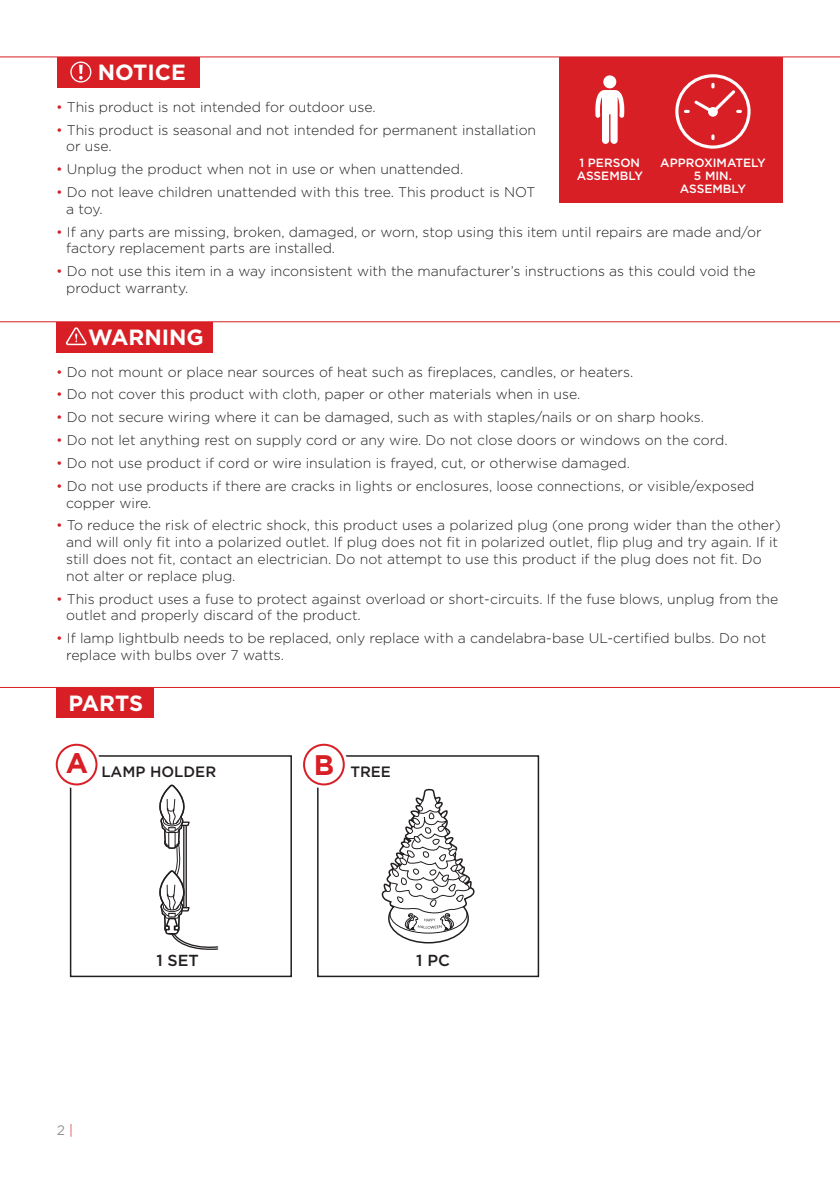
<style>
.page{position:relative;width:840px;height:1191px;background:#fff}
.page>*{position:absolute;margin:0;border:0;box-sizing:border-box;transform-origin:0 0}
.t1{font:700 28.2px "Gotham";color:#d81f26}
.t2{font:700 22px "Gotham";color:#fff}
.t3{font:500 16px "Gotham";color:#231f20}
.t4{font:500 15px "Gotham";color:#231f20}
.t5{font:300 14px/16.8px "Gotham";color:#231f20}
.t6{font:13.8px "Gotham";color:#939598}
.t7{font:500 12px/13px "Gotham";color:#fff;text-align:center}
.s1{color:#d81f26}
.s2{font-weight:300;color:#d81f26}
</style>
<div class="page">
<div style="left:559px;top:57px;width:223px;height:146px;background:#d81f26"></div>
<svg style="left:595px;top:75px;width:29px;height:69px"></svg>
<svg style="left:675px;top:74px;width:75px;height:75px"></svg>
<div style="left:57px;top:57px;width:142px;height:30px;background:#d81f26"></div>
<hr style="left:0;top:56px;width:839px;height:1px;background:#d81f26">
<div style="left:70px;top:62px;width:21px;height:21px;border:1px solid #fff;border-radius:50%"></div>
<svg style="left:79px;top:65px;width:4px;height:15px"></svg>
<div style="left:57px;top:322px;width:156px;height:30px;background:#d81f26"></div>
<hr style="left:0;top:321px;width:839px;height:1px;background:#d81f26">
<svg style="left:66px;top:327px;width:21px;height:19px"></svg>
<div style="left:70px;top:755px;width:222px;height:222px;border:2px solid #231f20"></div>
<div style="left:317px;top:755px;width:222px;height:222px;border:2px solid #231f20"></div>
<div style="left:57px;top:687px;width:97px;height:31px;background:#d81f26"></div>
<hr style="left:0;top:687px;width:839px;height:1px;background:#d81f26">
<svg style="left:55px;top:746px;width:45px;height:42px"></svg>
<div style="left:56px;top:743px;width:41px;height:42px;border:2px solid #d81f26;border-radius:50%"></div>
<svg style="left:303px;top:746px;width:44px;height:42px"></svg>
<div style="left:303px;top:743px;width:41px;height:42px;border:2px solid #d81f26;border-radius:50%"></div>
<svg style="left:382px;top:789px;width:93px;height:155px"></svg>
<svg style="left:153px;top:785px;width:66px;height:193px"></svg>
<h2 class="t2" style="left:98px;top:58px;width:90px">NOTICE</h2>
<p class="t5" style="left:56px;top:98px;width:321px"><span class="s1">•</span> This product is not intended for outdoor use.</p>
<p class="t5" style="left:66px;top:121px;width:471px;text-indent:-10px"><span class="s1">•</span> This product is seasonal and not intended for permanent installation or use.</p>
<p class="t5" style="left:56px;top:160px;width:408px"><span class="s1">•</span> Unplug the product when not in use or when unattended.</p>
<p class="t5" style="left:66px;top:183px;width:470px;text-indent:-10px"><span class="s1">•</span> Do not leave children unattended with this tree. This product is NOT a toy.</p>
<p class="t5" style="left:66px;top:223px;width:696px;text-indent:-10px"><span class="s1">•</span> If any parts are missing, broken, damaged, or worn, stop using this item until repairs are made and/or factory replacement parts are installed.</p>
<p class="t5" style="left:66px;top:262px;width:690px;text-indent:-10px"><span class="s1">•</span> Do not use this item in a way inconsistent with the manufacturer’s instructions as this could void the product warranty.</p>
<p class="t7" style="left:576px;top:156px;width:68px;text-align:left">1 PERSON<br>ASSEMBLY</p>
<p class="t7" style="left:659px;top:156px;width:107px">APPROXIMATELY<br>5 MIN.<br>ASSEMBLY</p>
<h2 class="t2" style="left:88px;top:323px;width:117px">WARNING</h2>
<p class="t5" style="left:56px;top:363px;width:578px"><span class="s1">•</span> Do not mount or place near sources of heat such as fireplaces, candles, or heaters.</p>
<p class="t5" style="left:56px;top:386px;width:525px"><span class="s1">•</span> Do not cover this product with cloth, paper or other materials when in use.</p>
<p class="t5" style="left:56px;top:408px;width:649px"><span class="s1">•</span> Do not secure wiring where it can be damaged, such as with staples/nails or on sharp hooks.</p>
<p class="t5" style="left:56px;top:431px;width:672px"><span class="s1">•</span> Do not let anything rest on supply cord or any wire. Do not close doors or windows on the cord.</p>
<p class="t5" style="left:56px;top:454px;width:575px"><span class="s1">•</span> Do not use product if cord or wire insulation is frayed, cut, or otherwise damaged.</p>
<p class="t5" style="left:66px;top:477px;width:689px;text-indent:-10px"><span class="s1">•</span> Do not use products if there are cracks in lights or enclosures, loose connections, or visible/exposed copper wire.</p>
<p class="t5" style="left:66px;top:516px;width:715px;text-indent:-10px"><span class="s1">•</span> To reduce the risk of electric shock, this product uses a polarized plug (one prong wider than the other) and will only fit into a polarized outlet. If plug does not fit in polarized outlet, flip plug and try again. If it still does not fit, contact an electrician. Do not attempt to use this product if the plug does not fit. Do not alter or replace plug.</p>
<p class="t5" style="left:66px;top:590px;width:713px;text-indent:-10px"><span class="s1">•</span> This product uses a fuse to protect against overload or short-circuits. If the fuse blows, unplug from the outlet and properly discard of the product.</p>
<p class="t5" style="left:66px;top:629px;width:701px;text-indent:-10px"><span class="s1">•</span> If lamp lightbulb needs to be replaced, only replace with a candelabra-base UL-certified bulbs. Do not replace with bulbs over 7 watts.</p>
<h2 class="t2" style="left:69px;top:688px;width:76px">PARTS</h2>
<h1 class="t1" style="left:66px;top:744px;width:24px">A</h1>
<h1 class="t1" style="left:314px;top:746px;width:22px">B</h1>
<p class="t4" style="left:101px;top:762px;width:116px">LAMP HOLDER</p>
<p class="t4" style="left:350px;top:762px;width:42px">TREE</p>
<p class="t6" style="left:57px;top:1121px;width:18px">2 <span class="s2">|</span></p>
<p class="t3" style="left:156px;top:949px;width:44px">1 SET</p>
<p class="t3" style="left:416px;top:949px;width:35px">1 PC</p>
</div>
